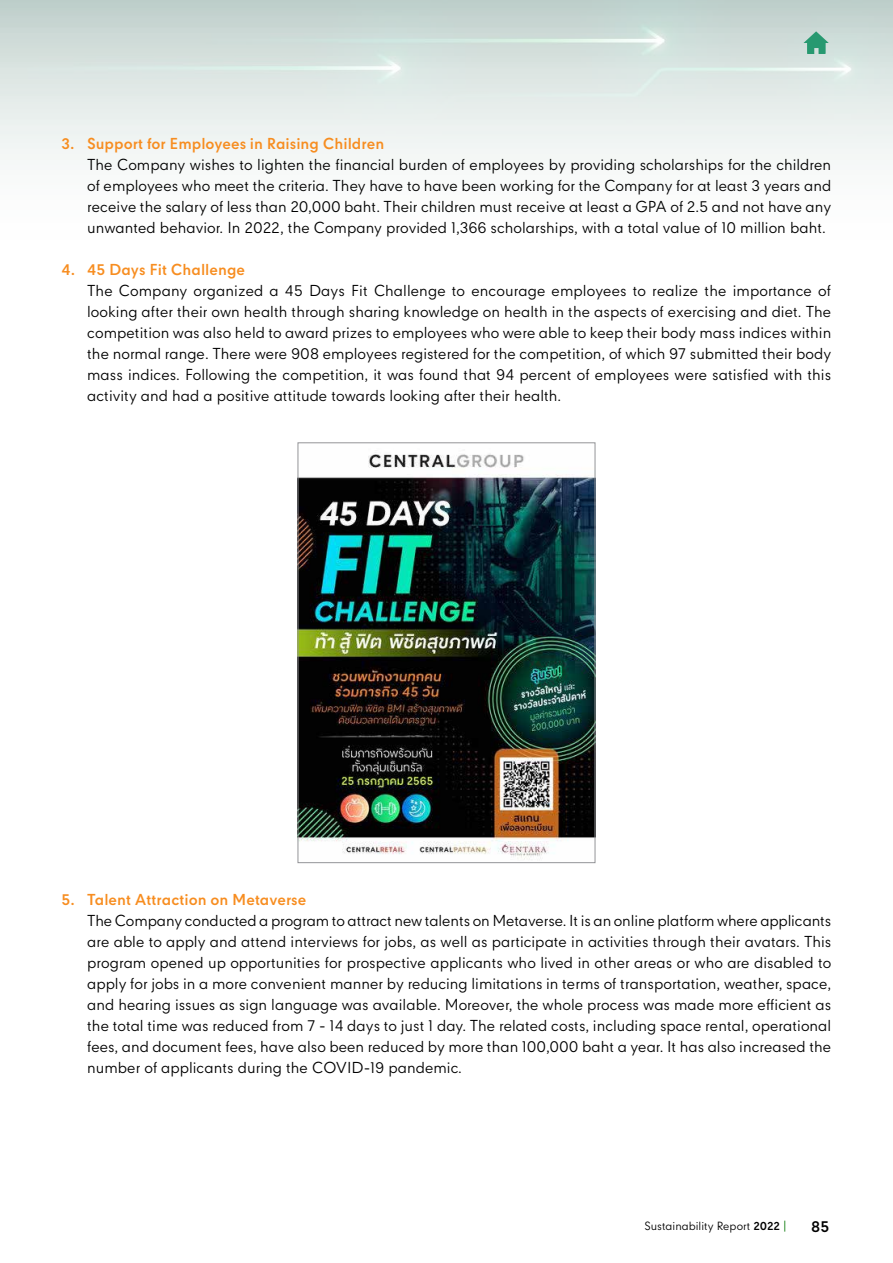
<style>
.page{position:relative;width:893px;height:1263px;background:#fff}
.page>*{position:absolute;margin:0;border:0;box-sizing:border-box;transform-origin:0 0}
.t1{font:15px/21px "CPN";color:#000;text-align:justify}
.t2{font:700 15px "CPN";color:#f78d20}
.t3{font:700 15px "CPN";color:#000}
.t4{font:11.25px "CPN";color:#000}
.s1{font-weight:700}
.s2{color:#0e7c0e}
</style>
<div class="page">
<img style="left:0;top:0;width:893px;height:864px">
<img style="left:300px;top:445px;width:293px;height:416px">
<div style="left:298px;top:443px;width:297px;height:420px;border:1px solid #949598"></div>
<svg style="left:803px;top:31px;width:26px;height:23px"></svg>
<p class="t2" style="left:62px;top:135px;width:324px">3. Support for Employees in Raising Children</p>
<p class="t1" style="left:87px;top:155px;width:746px">The Company wishes to lighten the financial burden of employees by providing scholarships for the children of employees who meet the criteria. They have to have been working for the Company for at least 3 years and receive the salary of less than 20,000 baht. Their children must receive at least a GPA of 2.5 and not have any unwanted behavior. In 2022, the Company provided 1,366 scholarships, with a total value of 10 million baht.</p>
<p class="t2" style="left:62px;top:261px;width:185px">4. 45 Days Fit Challenge</p>
<p class="t1" style="left:87px;top:281px;width:746px">The Company organized a 45 Days Fit Challenge to encourage employees to realize the importance of looking after their own health through sharing knowledge on health in the aspects of exercising and diet. The competition was also held to award prizes to employees who were able to keep their body mass indices within the normal range. There were 908 employees registered for the competition, of which 97 submitted their body mass indices. Following the competition, it was found that 94 percent of employees were satisfied with this activity and had a positive attitude towards looking after their health.</p>
<p class="t2" style="left:62px;top:891px;width:246px">5. Talent Attraction on Metaverse</p>
<p class="t1" style="left:87px;top:911px;width:746px">The Company conducted a program to attract new talents on Metaverse. It is an online platform where applicants are able to apply and attend interviews for jobs, as well as participate in activities through their avatars. This program opened up opportunities for prospective applicants who lived in other areas or who are disabled to apply for jobs in a more convenient manner by reducing limitations in terms of transportation, weather, space, and hearing issues as sign language was available. Moreover, the whole process was made more efficient as the total time was reduced from 7 - 14 days to just 1 day. The related costs, including space rental, operational fees, and document fees, have also been reduced by more than 100,000 baht a year. It has also increased the number of applicants during the COVID-19 pandemic.</p>
<p class="t4" style="left:644px;top:1219px;width:144px">Sustainability Report <span class="s1">2022</span> <span class="s2">|</span></p>
<p class="t3" style="left:811px;top:1217px;width:20px">85</p>
</div>
